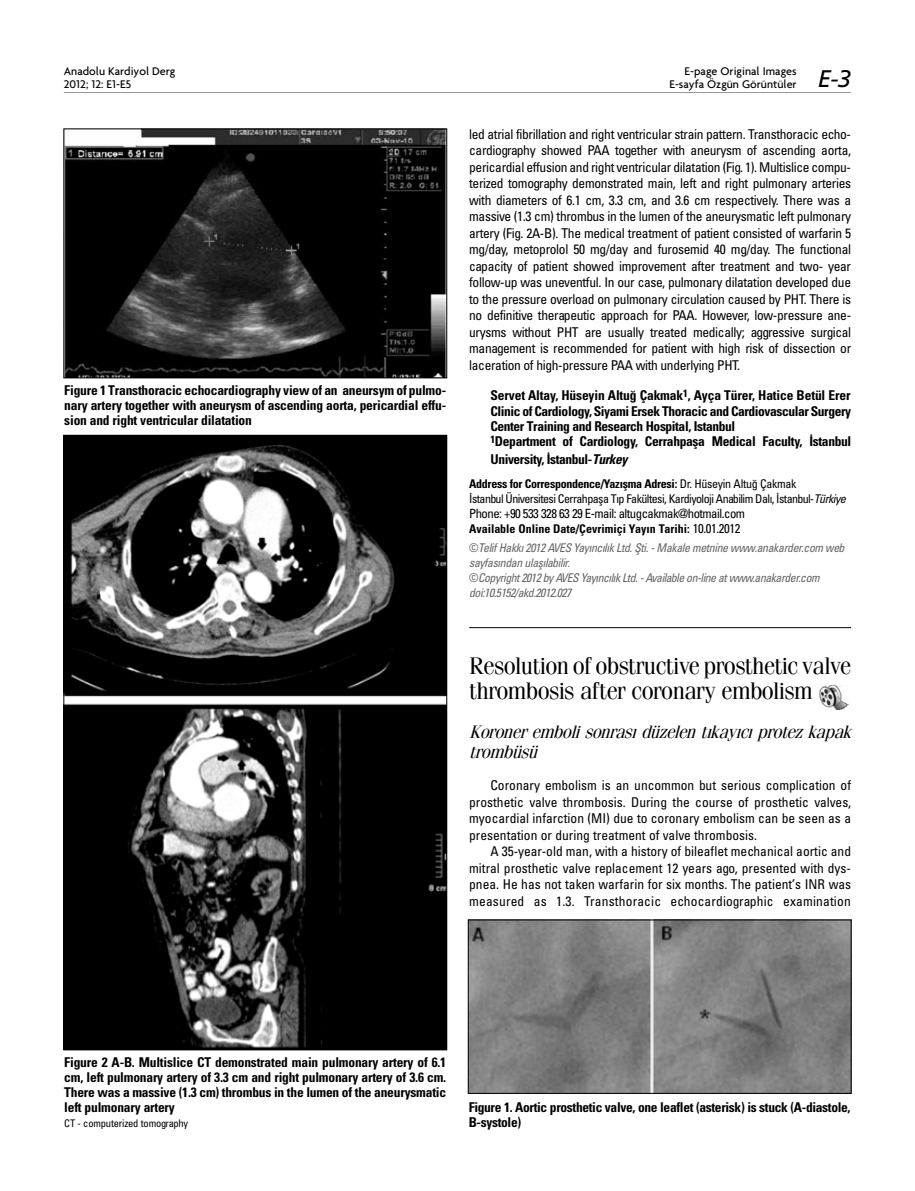
<style>
.page{position:relative;width:915px;height:1191px;background:#fff}
.page>*{position:absolute;margin:0;border:0;box-sizing:border-box;transform-origin:0 0}
.t1{font:24px/25.5px "Fenice Tr";letter-spacing:-.025em;color:#000}
.t2{font:24px "Frutiger Italic Tr";color:#000}
.t3{font:italic 18px/19.5px "Fenice Tr";color:#000}
.t4{font:13.5px/16.5px "Univers Condensed Tr";color:#000;text-align:justify}
.t5{font:13.5px/15px "Univers Cond Bd Tr";letter-spacing:-.025em;color:#000}
.t6{font:12.75px "Univers Condensed Tr";letter-spacing:-.04em;color:#000}
.t7{font:12px/15px "Univers Cond Ita Tr";letter-spacing:-.04em;color:#636466}
.t8{font:12px "Univers Condensed Tr";letter-spacing:-.045em;color:#000}
.t9{font:500 12px/13.5px "Firma";color:#000;text-align:right}
.t10{font:12px "Univers Cond Bd Tr";letter-spacing:-.02em;color:#000}
.t11{font:12px "Univers Cond Bd Tr";color:#000}
.t12{font:10.5px "Univers Condensed Tr";letter-spacing:-.015em;color:#000}
.s1{font-family:"Univers Cond Bd Ita Tr"}
.s2{font-family:"Univers Condensed Tr"}
.s3{font-family:"Univers Cond Ita Tr"}
.s4{font-family:"Univers Condensed Tr";font-size:12.75px}
</style>
<div class="page">
<hr style="left:469px;top:627px;width:381px;height:1px;background:#000">
<img style="left:66px;top:437px;width:379px;height:611px">
<img style="left:66px;top:131px;width:379px;height:245px">
<div style="left:64px;top:129px;width:383px;height:249px;border:1px solid #000"></div>
<img style="left:470px;top:921px;width:379px;height:170px">
<div style="left:468px;top:919px;width:383px;height:174px;border:1px solid #000"></div>
<img style="left:819px;top:685px;width:28px;height:24px">
<hr style="left:64px;top:92px;width:786px;height:1px;background:#939598">
<p class="t9" style="left:64px;top:64px;width:113px;text-align:left">Anadolu Kardiyol Derg<br>2012; 12: E1-E5</p>
<h1 class="t2" style="left:817px;top:65px;width:35px">E-3</h1>
<p class="t9" style="left:669px;top:64px;width:129px">E-page Original Images<br>E-sayfa Özgün Görüntüler</p>
<p class="t5" style="left:64px;top:383px;width:383px;text-align:justify">Figure 1 Transthoracic echocardiography view of an aneursym of pulmo&shy;nary artery together with aneurysm of ascending aorta, pericardial effu&shy;sion and right ventricular dilatation</p>
<p class="t4" style="left:469px;top:125px;width:383px">led atrial fibrillation and right ventricular strain pattern. Transthoracic echo&shy;cardiography showed PAA together with aneurysm of ascending aorta, pericardial effusion and right ventricular dilatation (Fig. 1). Multislice compu&shy;terized tomography demonstrated main, left and right pulmonary arteries with diameters of 6.1 cm, 3.3 cm, and 3.6 cm respectively. There was a massive (1.3 cm) thrombus in the lumen of the aneurysmatic left pulmonary artery (Fig. 2A-B). The medical treatment of patient consisted of warfarin 5 mg/day, metoprolol 50 mg/day and furosemid 40 mg/day. The functional capacity of patient showed improvement after treatment and two- year follow-up was uneventful. In our case, pulmonary dilatation developed due to the pressure overload on pulmonary circulation caused by PHT. There is no definitive therapeutic approach for PAA. However, low-pressure ane&shy;urysms without PHT are usually treated medically; aggressive surgical management is recommended for patient with high risk of dissection or laceration of high-pressure PAA with underlying PHT.</p>
<p class="t5" style="left:490px;top:387px;width:362px">Servet Altay, Hüseyin Altuğ Çakmak<sup>1</sup>, Ayça Türer, Hatice Betül Erer Clinic of Cardiology, Siyami Ersek Thoracic and Cardiovascular Surgery Center Training and Research Hospital, Istanbul<br><sup>1</sup>Department of Cardiology, Cerrahpaşa Medical Faculty, İstanbul</p>
<p class="t5" style="left:490px;top:451px;width:138px">University, İstanbul-<span class="s1">Turkey</span></p>
<p class="t10" style="left:469px;top:476px;width:329px">Address for Correspondence/Yaz›şma Adresi: <span class="s2">Dr. Hüseyin Altuğ Çakmak</span></p>
<p class="t8" style="left:469px;top:491px;width:378px">İstanbul Üniversitesi Cerrahpaşa Tıp Fakültesi, Kardiyoloji Anabilim Dalı, İstanbul-<span class="s3">Türkiye</span></p>
<p class="t6" style="left:469px;top:505px;width:277px">Phone: +90 533 328 63 29 E-mail: altugcakmak@hotmail.com</p>
<p class="t11" style="left:469px;top:521px;width:272px">Available Online Date/Çevrimiçi Yayın Tarihi: <span class="s4">10.01.2012</span></p>
<p class="t7" style="left:469px;top:540px;width:377px"><span class="s2">©</span>Telif Hakk› 2012 AVES Yay›nc›l›k Ltd. Şti. - Makale metnine www.anakarder.com web sayfas›ndan ulaş›labilir.<br><span class="s2">©</span>Copyright 2012 by AVES Yay›nc›l›k Ltd. - Available on-line at www.anakarder.com doi:10.5152/akd.2012.027</p>
<h1 class="t1" style="left:469px;top:653px;width:383px">Resolution of obstructive prosthetic valve thrombosis after coronary embolism</h1>
<h2 class="t3" style="left:469px;top:722px;width:389px">Koronerembolisonrasıdüzelentıkayıcıprotezkapak trombüsü</h2>
<p class="t4" style="left:469px;top:776px;width:383px;text-indent:21px">Coronary embolism is an uncommon but serious complication of prosthetic valve thrombosis. During the course of prosthetic valves, myocardial infarction (MI) due to coronary embolism can be seen as a presentation or during treatment of valve thrombosis.</p>
<p class="t4" style="left:469px;top:842px;width:383px;text-indent:21px">A 35-year-old man, with a history of bileaflet mechanical aortic and mitral prosthetic valve replacement 12 years ago, presented with dys&shy;pnea. He has not taken warfarin for six months. The patient’s INR was measured as 1.3. Transthoracic echocardiographic examination</p>
<p class="t5" style="left:64px;top:1054px;width:383px;text-align:justify">Figure 2 A-B. Multislice CT demonstrated main pulmonary artery of 6.1 cm, left pulmonary artery of 3.3 cm and right pulmonary artery of 3.6 cm.<br>There was a massive (1.3 cm) thrombus in the lumen of the aneurysmatic left pulmonary artery</p>
<p class="t12" style="left:64px;top:1116px;width:125px">CT - computerized tomography</p>
<p class="t5" style="left:468px;top:1099px;width:383px">Figure 1. Aortic prosthetic valve, one leaflet (asterisk) is stuck (A-diastole,<br>B-systole)</p>
</div>
